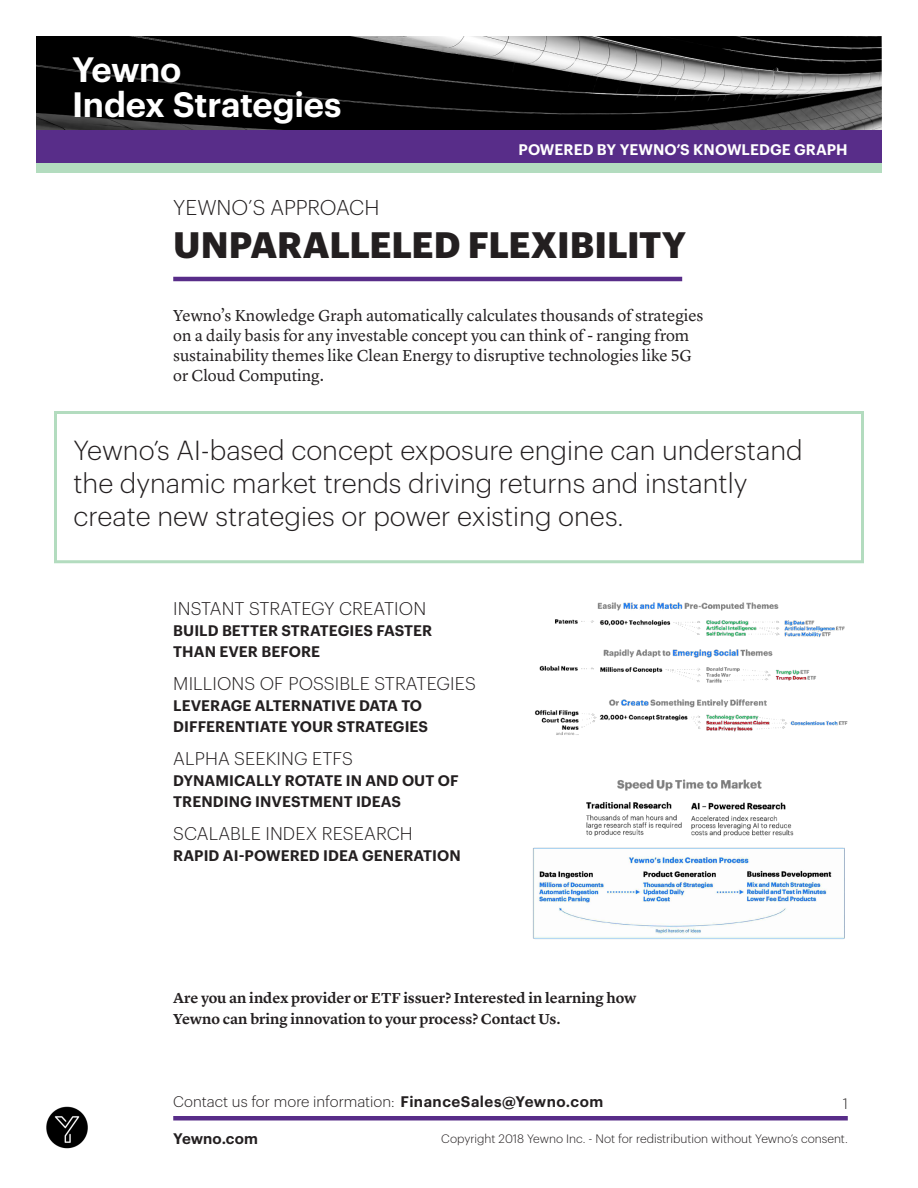
<style>
.page{position:relative;width:918px;height:1188px;background:#fff}
.page>*{position:absolute;margin:0;border:0;box-sizing:border-box;transform-origin:0 0}
.t1{font:700 36px "Graphik";letter-spacing:-.005em;color:#231f20}
.t2{font:600 34.5px/34.5px "Graphik";letter-spacing:-.01em;color:#fff}
.Paragraph_Style_1{font:300 27px/33px "Graphik";color:#231f20}
.t3{font:300 21px "Graphik";letter-spacing:-.005em;color:#231f20}
.Paragraph_Style_1-2{font:300 18px "Graphik";letter-spacing:.005em;color:#231f20}
.Paragraph_Style_1-3{font:16.5px/19.8px "Lyon Text";color:#231f20}
.Paragraph_Style_1-4{font:600 15px "Graphik";letter-spacing:.005em;color:#231f20}
.t4{font:600 15px/21px "Lyon Text";color:#231f20}
.t5{font:300 15px "Graphik";color:#231f20}
.t6{font:600 15px "Graphik";letter-spacing:.005em;color:#fff}
.t7{font:300 15px "Gotham";color:#231f20}
.t8{font:300 12px "Graphik";color:#231f20}
.s1{font-weight:600}
</style>
<div class="page">
<img style="left:36px;top:36px;width:846px;height:94px">
<div style="left:36px;top:130px;width:846px;height:36px;background:#582d89"></div>
<div style="left:36px;top:164px;width:846px;height:9px;background:#b3dcbf"></div>
<img style="left:46px;top:1106px;width:42px;height:43px">
<hr style="left:173px;top:1116px;width:675px;height:4px;background:#582d89">
<div style="left:54px;top:411px;width:810px;height:152px;background:#fff;border:3px solid #b3dcbf"></div>
<img style="left:533px;top:602px;width:315px;height:337px">
<hr style="left:173px;top:277px;width:509px;height:4px;background:#582d89">
<h2 class="t2" style="left:72px;top:50px;width:271px">Yewno<br>Index Strategies</h2>
<p class="t6" style="left:519px;top:138px;width:331px">POWERED BY YEWNO’S KNOWLEDGE GRAPH</p>
<p class="t3" style="left:173px;top:192px;width:208px">YEWNO’S APPROACH</p>
<p class="t1" style="left:173px;top:217px;width:514px">UNPARALLELED FLEXIBILITY</p>
<p class="Paragraph_Style_1-3" style="left:173px;top:305px;width:532px">Yewno’s Knowledge Graph automatically calculates thousands of strategies on a daily basis for any investable concept you can think of - ranging from sustainability themes like Clean Energy to disruptive technologies like 5G or Cloud Computing.</p>
<p class="Paragraph_Style_1" style="left:74px;top:432px;width:731px">Yewno’s AI-based concept exposure engine can understand the dynamic market trends driving returns and instantly create new strategies or power existing ones.</p>
<p class="Paragraph_Style_1-2" style="left:173px;top:595px;width:254px">INSTANT STRATEGY CREATION</p>
<p class="Paragraph_Style_1-4" style="left:173px;top:619px;width:260px">BUILD BETTER STRATEGIES FASTER</p>
<p class="Paragraph_Style_1-4" style="left:173px;top:640px;width:148px">THAN EVER BEFORE</p>
<p class="Paragraph_Style_1-2" style="left:173px;top:670px;width:304px">MILLIONS OF POSSIBLE STRATEGIES</p>
<p class="Paragraph_Style_1-4" style="left:173px;top:694px;width:250px">LEVERAGE ALTERNATIVE DATA TO</p>
<p class="Paragraph_Style_1-4" style="left:173px;top:715px;width:256px">DIFFERENTIATE YOUR STRATEGIES</p>
<p class="Paragraph_Style_1-2" style="left:173px;top:745px;width:181px">ALPHA SEEKING ETFS</p>
<p class="Paragraph_Style_1-4" style="left:173px;top:769px;width:287px">DYNAMICALLY ROTATE IN AND OUT OF</p>
<p class="Paragraph_Style_1-4" style="left:173px;top:790px;width:229px">TRENDING INVESTMENT IDEAS</p>
<p class="Paragraph_Style_1-2" style="left:173px;top:820px;width:241px">SCALABLE INDEX RESEARCH</p>
<p class="Paragraph_Style_1-4" style="left:173px;top:844px;width:289px">RAPID AI-POWERED IDEA GENERATION</p>
<p class="t4" style="left:173px;top:986px;width:465px">Are you an index provider or ETF issuer? Interested in learning how<br>Yewno can bring innovation to your process? Contact Us.</p>
<p class="t5" style="left:173px;top:1091px;width:432px">Contact us for more information: <span class="s1">FinanceSales@Yewno.com</span></p>
<p class="Paragraph_Style_1-4" style="left:173px;top:1127px;width:86px">Yewno.com</p>
<p class="t8" style="left:441px;top:1130px;width:408px">Copyright 2018 Yewno Inc. - Not for redistribution without Yewno’s consent.</p>
<p class="t7" style="left:843px;top:1096px;width:7px">1</p>
</div>
